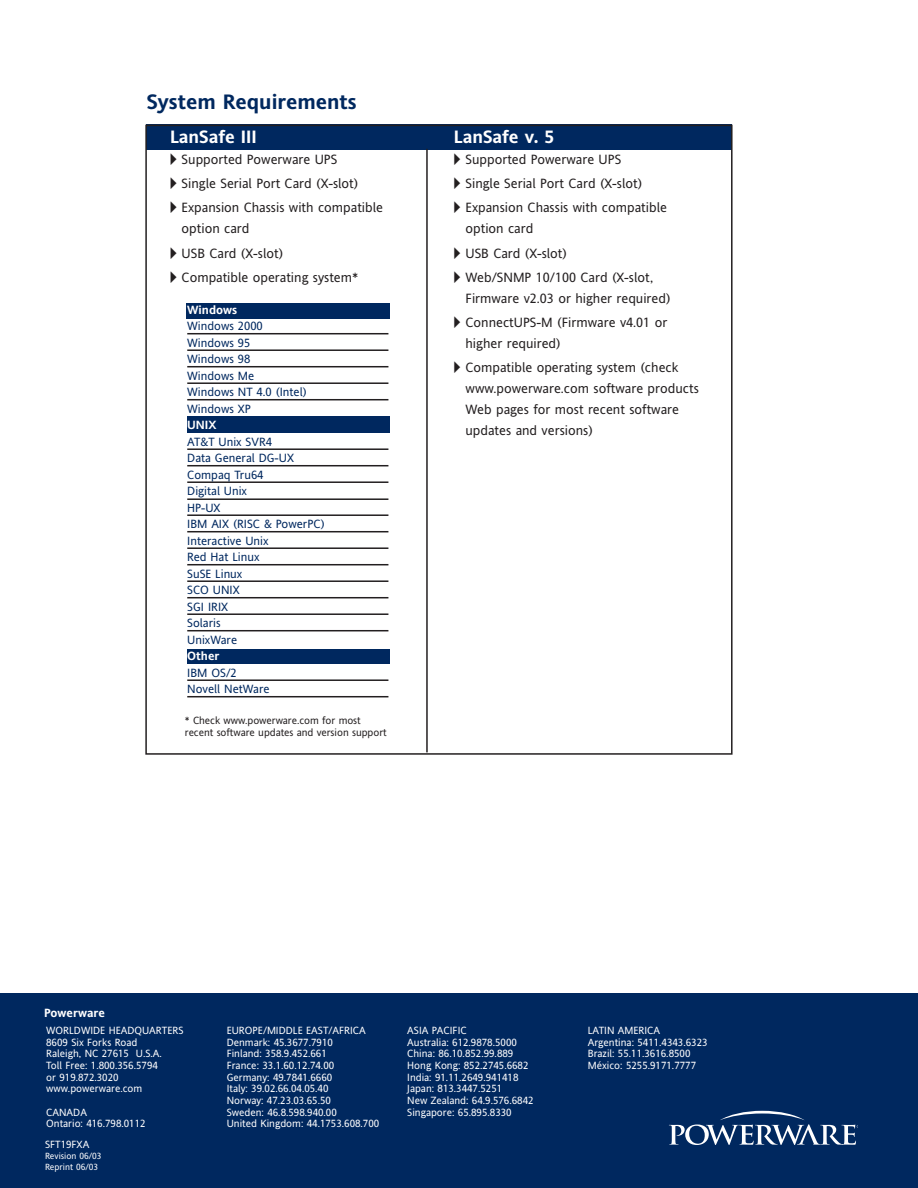
<style>
.page{position:relative;width:918px;height:1188px;background:#fff}
.page>*{position:absolute;margin:0;border:0;box-sizing:border-box;transform-origin:0 0}
.t1{font:700 21px "Invensys Andale";color:#00285f}
.t2{font:700 18px "Invensys Andale";color:#fff}
.t3{font:13.5px/21px "Invensys Andale";color:#231f20}
.t4{font:12px/16.5px "Invensys Andale";color:#00285f}
.t5{font:700 12px "Invensys Andale";color:#fff}
.t6{font:10.5px/11.7px "Invensys Andale";color:#fff}
.t7{font:10.5px/12.6px "Invensys Andale";letter-spacing:-.005em;color:#231f20}
.t8{font:9px/10.8px "Invensys Andale";color:#fff}
.s1{font-family:"European Pi Three"}
</style>
<div class="page">
<div style="left:0;top:994px;width:918px;height:193px;background:#00285f"></div>
<div style="left:146px;top:125px;width:586px;height:25px;background:#00285f"></div>
<div style="left:187px;top:649px;width:203px;height:15px;background:#00285f"></div>
<div style="left:187px;top:416px;width:203px;height:17px;background:#00285f"></div>
<div style="left:186px;top:303px;width:204px;height:16px;background:#00285f"></div>
<hr style="left:187px;top:333px;width:201px;height:1px;background:#231f20">
<hr style="left:187px;top:349px;width:201px;height:2px;background:#231f20">
<hr style="left:187px;top:366px;width:201px;height:1px;background:#231f20">
<hr style="left:187px;top:382px;width:201px;height:2px;background:#231f20">
<hr style="left:187px;top:399px;width:201px;height:1px;background:#231f20">
<hr style="left:187px;top:448px;width:201px;height:2px;background:#231f20">
<hr style="left:187px;top:465px;width:201px;height:1px;background:#231f20">
<hr style="left:187px;top:481px;width:201px;height:2px;background:#231f20">
<hr style="left:187px;top:498px;width:201px;height:2px;background:#231f20">
<hr style="left:187px;top:514px;width:201px;height:2px;background:#231f20">
<hr style="left:187px;top:531px;width:201px;height:1px;background:#231f20">
<hr style="left:187px;top:547px;width:201px;height:2px;background:#231f20">
<hr style="left:187px;top:564px;width:201px;height:1px;background:#231f20">
<hr style="left:187px;top:580px;width:201px;height:2px;background:#231f20">
<hr style="left:187px;top:597px;width:201px;height:1px;background:#231f20">
<hr style="left:187px;top:613px;width:201px;height:2px;background:#231f20">
<hr style="left:187px;top:630px;width:201px;height:1px;background:#231f20">
<hr style="left:187px;top:679px;width:201px;height:2px;background:#231f20">
<hr style="left:187px;top:696px;width:201px;height:1px;background:#231f20">
<hr style="left:426px;top:149px;width:2px;height:603px;background:#231f20">
<svg style="left:669px;top:1111px;width:189px;height:34px"></svg>
<h1 class="t1" style="left:147px;top:93px;width:211px">System Requirements</h1>
<h2 class="t2" style="left:170px;top:130px;width:88px">LanSafe III</h2>
<p class="t3" style="left:170px;top:150px;width:169px"><span class="s1">-</span> Supported Powerware UPS</p>
<p class="t3" style="left:170px;top:174px;width:190px"><span class="s1">-</span> Single Serial Port Card (X-slot)</p>
<p class="t3" style="left:182px;top:198px;width:203px;text-indent:-12px"><span class="s1">-</span> Expansion Chassis with compatible option card</p>
<p class="t3" style="left:170px;top:244px;width:115px"><span class="s1">-</span> USB Card (X-slot)</p>
<p class="t3" style="left:170px;top:268px;width:190px"><span class="s1">-</span> Compatible operating system*</p>
<p class="t5" style="left:187px;top:305px;width:51px">Windows</p>
<p class="t4" style="left:187px;top:319px;width:121px">Windows 2000<br>Windows 95<br>Windows 98<br>Windows Me<br>Windows NT 4.0 (Intel)<br>Windows XP</p>
<p class="t5" style="left:187px;top:421px;width:31px">UNIX</p>
<p class="t4" style="left:187px;top:435px;width:139px">AT&amp;T Unix SVR4<br>Data General DG-UX<br>Compaq Tru64<br>Digital Unix<br>HP-UX<br>IBM AIX (RISC &amp; PowerPC)<br>Interactive Unix<br>Red Hat Linux<br>SuSE Linux<br>SCO UNIX<br>SGI IRIX<br>Solaris<br>UnixWare</p>
<p class="t5" style="left:187px;top:652px;width:34px">Other</p>
<p class="t4" style="left:187px;top:666px;width:84px">IBM OS/2<br>Novell NetWare</p>
<p class="t7" style="left:185px;top:715px;width:203px">* Check www.powerware.com for most recent software updates and version support</p>
<h2 class="t2" style="left:454px;top:130px;width:102px">LanSafe v. 5</h2>
<p class="t3" style="left:454px;top:150px;width:169px"><span class="s1">-</span> Supported Powerware UPS</p>
<p class="t3" style="left:454px;top:174px;width:190px"><span class="s1">-</span> Single Serial Port Card (X-slot)</p>
<p class="t3" style="left:466px;top:198px;width:203px;text-indent:-12px"><span class="s1">-</span> Expansion Chassis with compatible option card</p>
<p class="t3" style="left:454px;top:244px;width:115px"><span class="s1">-</span> USB Card (X-slot)</p>
<p class="t3" style="left:466px;top:268px;width:207px;text-indent:-12px"><span class="s1">-</span> Web/SNMP 10/100 Card (X-slot,<br>Firmware v2.03 or higher required)</p>
<p class="t3" style="left:466px;top:313px;width:203px;text-indent:-12px"><span class="s1">-</span> ConnectUPS-M (Firmware v4.01 or higher required)</p>
<p class="t3" style="left:466px;top:358px;width:235px;text-indent:-12px"><span class="s1">-</span> Compatible operating system (check www.powerware.com software products Web pages for most recent software updates and versions)</p>
<p class="t5" style="left:44px;top:1008px;width:62px">Powerware</p>
<p class="t6" style="left:46px;top:1025px;width:139px">WORLDWIDE HEADQUARTERS<br>8609 Six Forks Road<br>Raleigh, NC 27615 U.S.A.<br>Toll Free: 1.800.356.5794<br>or 919.872.3020 www.powerware.com</p>
<p class="t6" style="left:46px;top:1107px;width:101px">CANADA<br>Ontario: 416.798.0112</p>
<p class="t6" style="left:45px;top:1139px;width:46px">SFT19FXA</p>
<p class="t8" style="left:45px;top:1151px;width:58px">Revision 06/03<br>Reprint 06/03</p>
<p class="t6" style="left:227px;top:1025px;width:154px">EUROPE/MIDDLE EAST/AFRICA<br>Denmark: 45.3677.7910<br>Finland: 358.9.452.661<br>France: 33.1.60.12.74.00<br>Germany: 49.7841.6660<br>Italy: 39.02.66.04.05.40<br>Norway: 47.23.03.65.50<br>Sweden: 46.8.598.940.00<br>United Kingdom: 44.1753.608.700</p>
<p class="t6" style="left:407px;top:1025px;width:128px">ASIA PACIFIC<br>Australia: 612.9878.5000<br>China: 86.10.852.99.889<br>Hong Kong: 852.2745.6682<br>India: 91.11.2649.941418<br>Japan: 813.3447.5251<br>New Zealand: 64.9.576.6842<br>Singapore: 65.895.8330</p>
<p class="t6" style="left:588px;top:1025px;width:121px">LATIN AMERICA<br>Argentina: 5411.4343.6323<br>Brazil: 55.11.3616.8500<br>México: 5255.9171.7777</p>
</div>
